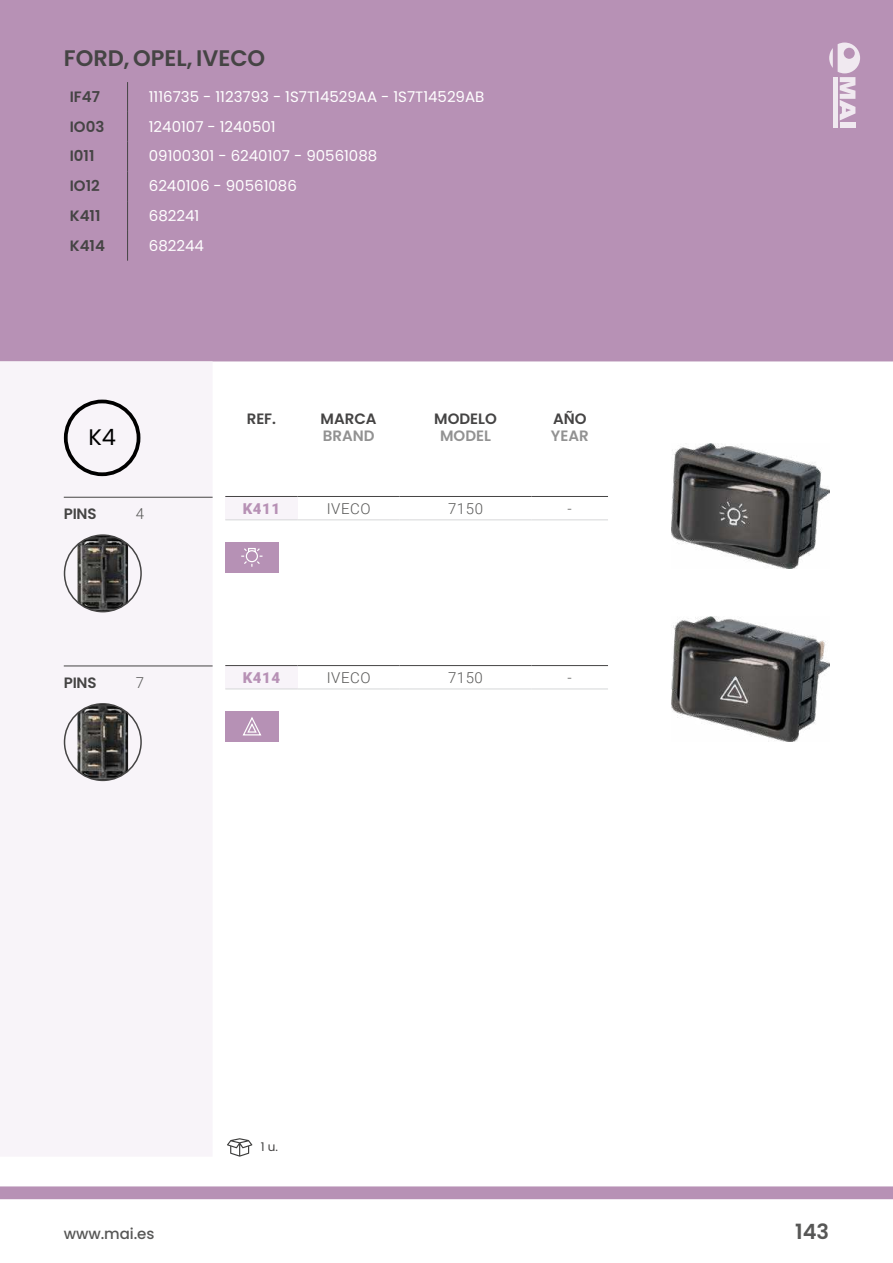
<style>
.page{position:relative;width:893px;height:1263px;background:#fff}
.page>*{position:absolute;margin:0;border:0;box-sizing:border-box;transform-origin:0 0}
.t1{font:600 22.5px "Poppins";color:#454444}
.t2{font:22.5px "Poppins";color:#000}
.t3{font:600 21px "Poppins";color:#575756}
.t4{font:15px "Poppins";color:#fff}
.t5{font:600 15px "Poppins";color:#454444}
.t6{font:300 15px "Roboto";letter-spacing:.035em;color:#575756}
.t7{font:600 15px "Poppins";color:#929292}
.t8{font:500 15px "Poppins";letter-spacing:-.005em;color:#575756}
.t9{font:900 15px "Roboto";letter-spacing:.035em;color:#b791b5}
.t10{font:12px "Poppins";color:#454444}
</style>
<div class="page">
<div style="left:0;top:0;width:893px;height:361px;background:#b791b5"></div>
<svg style="left:0;top:1186px;width:893px;height:13px;background:#b994b7"></svg>
<div style="left:833px;top:77px;width:5px;height:51px;background:#f0e9f0"></div>
<div style="left:840px;top:122px;width:15px;height:6px;background:#f0e9f0"></div>
<svg style="left:829px;top:43px;width:31px;height:77px;background:#d3bdd2"></svg>
<div style="left:1px;top:362px;width:211px;height:794px;background:#f8f4f9"></div>
<div style="left:0;top:361px;width:213px;height:796px;border:2px solid #f8f4f9"></div>
<hr style="left:127px;top:82px;width:1px;height:30px;background:#454444">
<hr style="left:127px;top:112px;width:1px;height:30px;background:#454444">
<svg style="left:127px;top:142px;width:1px;height:29px"></svg>
<hr style="left:127px;top:171px;width:1px;height:30px;background:#454444">
<hr style="left:127px;top:201px;width:1px;height:30px;background:#454444">
<hr style="left:127px;top:231px;width:1px;height:30px;background:#454444">
<img style="left:672px;top:443px;width:157px;height:125px">
<img style="left:672px;top:616px;width:157px;height:125px">
<div style="left:225px;top:496px;width:73px;height:24px;background:#f8f4f9"></div>
<hr style="left:225px;top:519px;width:73px;height:1px;background:#d6d7d8">
<hr style="left:298px;top:519px;width:102px;height:1px;background:#d6d7d8">
<hr style="left:400px;top:519px;width:131px;height:1px;background:#d6d7d8">
<hr style="left:531px;top:519px;width:77px;height:1px;background:#d6d7d8">
<hr style="left:225px;top:496px;width:73px;height:1px;background:#454444">
<hr style="left:298px;top:496px;width:102px;height:1px;background:#454444">
<hr style="left:400px;top:496px;width:131px;height:1px;background:#454444">
<hr style="left:531px;top:496px;width:77px;height:1px;background:#454444">
<div style="left:225px;top:665px;width:73px;height:24px;background:#f8f4f9"></div>
<hr style="left:225px;top:688px;width:73px;height:1px;background:#d6d7d8">
<hr style="left:298px;top:688px;width:102px;height:1px;background:#d6d7d8">
<hr style="left:400px;top:688px;width:131px;height:1px;background:#d6d7d8">
<hr style="left:531px;top:688px;width:77px;height:1px;background:#d6d7d8">
<hr style="left:225px;top:665px;width:73px;height:1px;background:#454444">
<hr style="left:298px;top:665px;width:102px;height:1px;background:#454444">
<hr style="left:400px;top:665px;width:131px;height:1px;background:#454444">
<hr style="left:531px;top:665px;width:77px;height:1px;background:#454444">
<hr style="left:64px;top:497px;width:149px;height:1px;background:#454444">
<hr style="left:64px;top:665px;width:149px;height:1px;background:#454444">
<img style="left:78px;top:537px;width:50px;height:75px">
<div style="left:64px;top:534px;width:78px;height:78px;border:2px solid #454444;border-radius:50%"></div>
<img style="left:78px;top:704px;width:50px;height:76px">
<div style="left:64px;top:703px;width:78px;height:78px;border:2px solid #454444;border-radius:50%"></div>
<div style="left:225px;top:542px;width:53px;height:31px;background:#b691b5"></div>
<svg style="left:241px;top:548px;width:22px;height:19px"></svg>
<div style="left:225px;top:711px;width:54px;height:30px;background:#b691b5"></div>
<svg style="left:242px;top:717px;width:20px;height:19px"></svg>
<svg style="left:227px;top:1138px;width:25px;height:19px"></svg>
<div style="left:64px;top:400px;width:76px;height:76px;border:4px solid #000;border-radius:50%"></div>
<h1 class="t1" style="left:64px;top:45px;width:203px">FORD, OPEL, IVECO</h1>
<p class="t5" style="left:70px;top:88px;width:32px">IF47</p>
<p class="t4" style="left:149px;top:88px;width:337px">1116735 - 1123793 - 1S7T14529AA - 1S7T14529AB</p>
<p class="t5" style="left:70px;top:118px;width:36px">IO03</p>
<p class="t4" style="left:149px;top:118px;width:128px">1240107 - 1240501</p>
<p class="t5" style="left:70px;top:147px;width:26px">I011</p>
<p class="t4" style="left:149px;top:147px;width:230px">09100301 - 6240107 - 90561088</p>
<p class="t5" style="left:70px;top:177px;width:31px">IO12</p>
<p class="t4" style="left:149px;top:177px;width:150px">6240106 - 90561086</p>
<p class="t5" style="left:70px;top:207px;width:32px">K411</p>
<p class="t4" style="left:149px;top:207px;width:52px">682241</p>
<p class="t5" style="left:70px;top:237px;width:37px">K414</p>
<p class="t4" style="left:149px;top:237px;width:57px">682244</p>
<h1 class="t2" style="left:88px;top:424px;width:29px">K4</h1>
<p class="t5" style="left:247px;top:410px;width:31px">REF.</p>
<p class="t5" style="left:321px;top:410px;width:58px">MARCA</p>
<p class="t7" style="left:323px;top:427px;width:53px">BRAND</p>
<p class="t5" style="left:434px;top:410px;width:64px">MODELO</p>
<p class="t7" style="left:440px;top:427px;width:52px">MODEL</p>
<p class="t5" style="left:553px;top:410px;width:35px">AÑO</p>
<p class="t7" style="left:551px;top:427px;width:39px">YEAR</p>
<p class="t5" style="left:64px;top:505px;width:34px">PINS</p>
<p class="t6" style="left:136px;top:503px;width:10px">4</p>
<p class="t5" style="left:64px;top:674px;width:34px">PINS</p>
<p class="t6" style="left:136px;top:672px;width:10px">7</p>
<p class="t9" style="left:243px;top:498px;width:39px">K411</p>
<p class="t6" style="left:327px;top:498px;width:45px">IVECO</p>
<p class="t6" style="left:448px;top:498px;width:36px">7150</p>
<p class="t6" style="left:568px;top:498px;width:6px">-</p>
<p class="t9" style="left:243px;top:667px;width:39px">K414</p>
<p class="t6" style="left:327px;top:667px;width:45px">IVECO</p>
<p class="t6" style="left:448px;top:667px;width:36px">7150</p>
<p class="t6" style="left:568px;top:667px;width:6px">-</p>
<p class="t10" style="left:261px;top:1140px;width:19px">1 u.</p>
<p class="t8" style="left:64px;top:1225px;width:92px">www.mai.es</p>
<h2 class="t3" style="left:795px;top:1219px;width:36px">143</h2>
</div>
